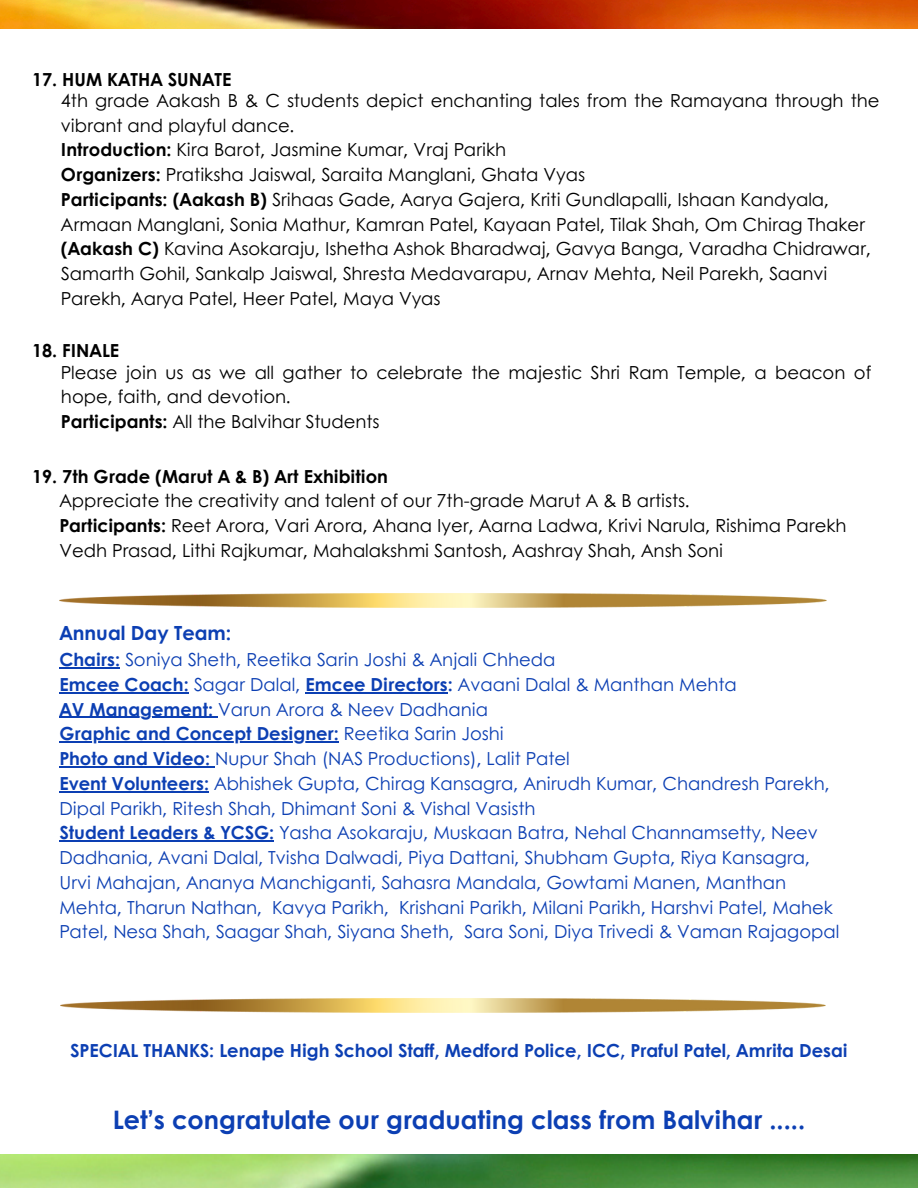
<style>
.page{position:relative;width:918px;height:1188px;background:#fff}
.page>*{position:absolute;margin:0;border:0;box-sizing:border-box;transform-origin:0 0}
.t1{font:700 25.5px "Century Gothic";color:#0c3fb3}
.t2{font:700 19.5px "Century Gothic";color:#0c3fb3}
.t3{font:18px/24.8px "Century Gothic";color:#000}
.t4{font:18px/24.8px "Century Gothic";color:#0c3fb3}
.t5{font:700 18px "Century Gothic";color:#0c3fb3}
.t6{font:700 18px "Century Gothic";color:#000}
.s1{font-weight:700}
.s2{font-weight:400}
</style>
<div class="page">
<img style="left:0;top:0;width:918px;height:28px">
<img style="left:0;top:1155px;width:918px;height:33px">
<img style="left:59px;top:594px;width:768px;height:13px">
<hr style="left:59px;top:667px;width:61px;height:1px;background:#0c3fb3">
<hr style="left:59px;top:692px;width:130px;height:1px;background:#0c3fb3">
<hr style="left:305px;top:692px;width:143px;height:1px;background:#0c3fb3">
<hr style="left:59px;top:717px;width:159px;height:1px;background:#0c3fb3">
<hr style="left:59px;top:742px;width:280px;height:1px;background:#0c3fb3">
<hr style="left:59px;top:766px;width:156px;height:1px;background:#0c3fb3">
<hr style="left:59px;top:791px;width:150px;height:1px;background:#0c3fb3">
<hr style="left:59px;top:841px;width:215px;height:1px;background:#0c3fb3">
<img style="left:61px;top:999px;width:765px;height:13px">
<p class="t6" style="left:32px;top:65px;width:201px">17. HUM KATHA SUNATE</p>
<p class="t3" style="left:61px;top:87px;width:820px">4th grade Aakash B &amp; C students depict enchanting tales from the Ramayana through the vibrant and playful dance.</p>
<p class="t3" style="left:61px;top:137px;width:447px"><span class="s1">Introduction:</span> Kira Barot, Jasmine Kumar, Vraj Parikh</p>
<p class="t3" style="left:61px;top:161px;width:526px"><span class="s1">Organizers:</span> Pratiksha Jaiswal, Saraita Manglani, Ghata Vyas</p>
<p class="t3" style="left:61px;top:186px;width:812px"><span class="s1">Participants: (Aakash B)</span> Srihaas Gade, Aarya Gajera, Kriti Gundlapalli, Ishaan Kandyala, Armaan Manglani, Sonia Mathur, Kamran Patel, Kayaan Patel, Tilak Shah, Om Chirag Thaker <span class="s1">(Aakash C)</span> Kavina Asokaraju, Ishetha Ashok Bharadwaj, Gavya Banga, Varadha Chidrawar, Samarth Gohil, Sankalp Jaiswal, Shresta Medavarapu, Arnav Mehta, Neil Parekh, Saanvi Parekh, Aarya Patel, Heer Patel, Maya Vyas</p>
<p class="t6" style="left:32px;top:337px;width:89px">18. FINALE</p>
<p class="t3" style="left:61px;top:359px;width:812px">Please join us as we all gather to celebrate the majestic Shri Ram Temple, a beacon of hope, faith, and devotion.</p>
<p class="t3" style="left:61px;top:408px;width:320px"><span class="s1">Participants:</span> All the Balvihar Students</p>
<p class="t6" style="left:32px;top:463px;width:357px">19. 7th Grade (Marut A &amp; B) Art Exhibition</p>
<p class="t3" style="left:59px;top:488px;width:632px">Appreciate the creativity and talent of our 7th-grade Marut A &amp; B artists.</p>
<h3 class="t3" style="left:59px;top:512px;width:789px"><span class="s1">Participants:</span> Reet Arora, Vari Arora, Ahana Iyer, Aarna Ladwa, Krivi Narula, Rishima Parekh</h3>
<h1 class="t3" style="left:59px;top:537px;width:665px">Vedh Prasad, Lithi Rajkumar, Mahalakshmi Santosh, Aashray Shah, Ansh Soni</h1>
<p class="t2" style="left:59px;top:618px;width:173px">Annual Day Team:</p>
<p class="t4" style="left:59px;top:646px;width:498px"><span class="s1">Chairs:</span> Soniya Sheth, Reetika Sarin Joshi &amp; Anjali Chheda</p>
<h2 class="t4" style="left:59px;top:671px;width:679px"><span class="s1">Emcee Coach:</span> Sagar Dalal, <span class="s1">Emcee Directors:</span> Avaani Dalal &amp; Manthan Mehta</h2>
<p class="t4" style="left:59px;top:696px;width:430px"><span class="s1">AV Management:</span> Varun Arora &amp; Neev Dadhania</p>
<p class="t5" style="left:59px;top:720px;width:446px">Graphic and Concept Designer: <span class="s2">Reetika Sarin Joshi</span></p>
<h3 class="t4" style="left:59px;top:745px;width:512px"><span class="s1">Photo and Video:</span> Nupur Shah (NAS Productions), Lalit Patel</h3>
<p class="t4" style="left:59px;top:770px;width:772px"><span class="s1">Event Volunteers:</span> Abhishek Gupta, Chirag Kansagra, Anirudh Kumar, Chandresh Parekh,<br>Dipal Parikh, Ritesh Shah, Dhimant Soni &amp; Vishal Vasisth</p>
<p class="t4" style="left:59px;top:820px;width:781px"><span class="s1">Student Leaders &amp; YCSG:</span> Yasha Asokaraju, Muskaan Batra, Nehal Channamsetty, Neev Dadhania, Avani Dalal, Tvisha Dalwadi, Piya Dattani, Shubham Gupta, Riya Kansagra, Urvi Mahajan, Ananya Manchiganti, Sahasra Mandala, Gowtami Manen, Manthan Mehta, Tharun Nathan, Kavya Parikh, Krishani Parikh, Milani Parikh, Harshvi Patel, Mahek Patel, Nesa Shah, Saagar Shah, Siyana Sheth, Sara Soni, Diya Trivedi &amp; Vaman Rajagopal</p>
<p class="t5" style="left:70px;top:1037px;width:779px">SPECIAL THANKS: Lenape High School Staff, Medford Police, ICC, Praful Patel, Amrita Desai</p>
<p class="t1" style="left:113px;top:1101px;width:694px">Let’s congratulate our graduating class from Balvihar .....</p>
</div>
